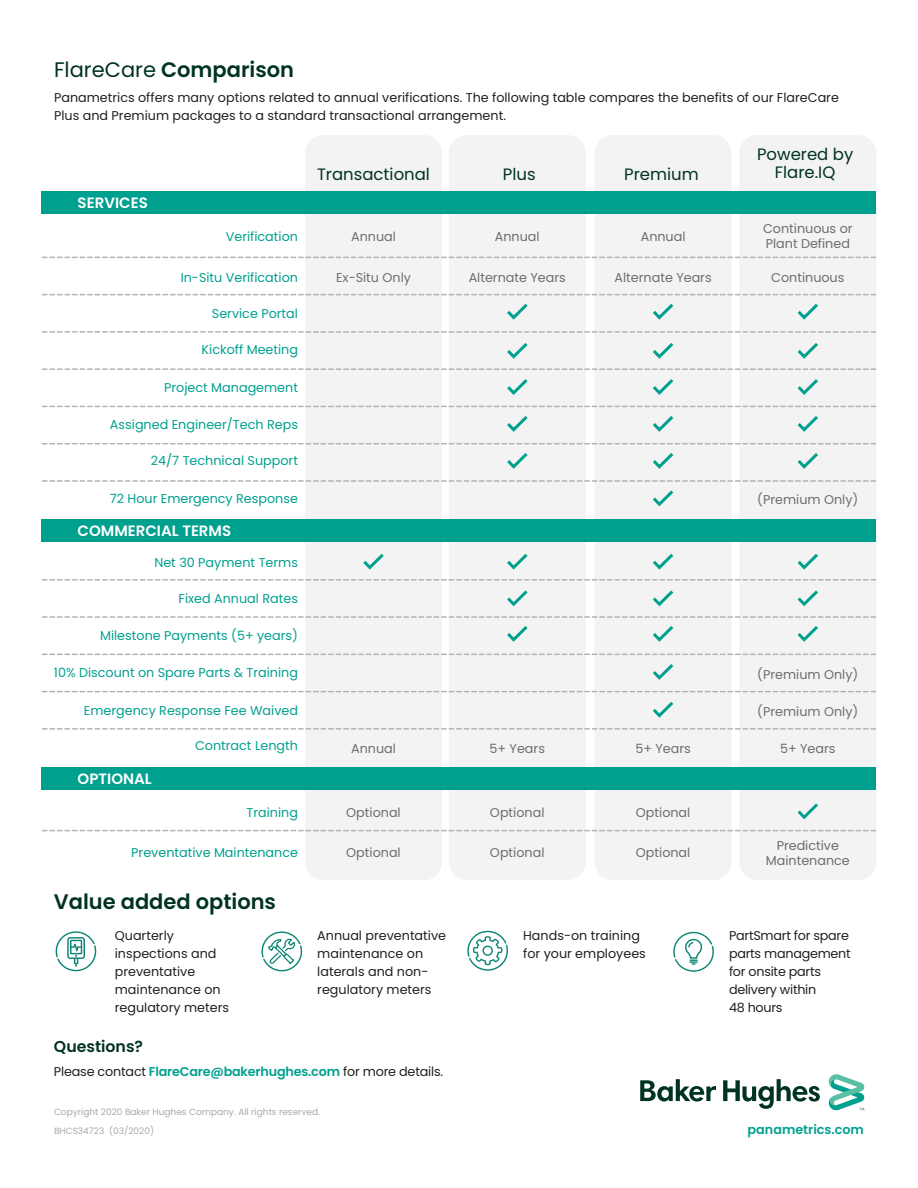
<style>
.page{position:relative;width:918px;height:1188px;background:#fff}
.page>*{position:absolute;margin:0;border:0;box-sizing:border-box;transform-origin:0 0}
._15pt-body_subhead{font:600 21px "Poppins";color:#003323}
.t1{font:16.5px/18px "Poppins";color:#003323;text-align:center}
._10_5pt-body_subhead{font:600 15.75px "Poppins";color:#003323}
.t2{font:600 15px "Poppins";color:#fff}
._8_5pt-body_text{font:12.75px/18px "Poppins";color:#231f20}
.t3{font:12.75px "Poppins";color:#00a08f}
.t4{font:12.75px/15px "Poppins";color:#6c6d70}
._8_5pt-body_text-2{font:12.75px/18px "Poppins";letter-spacing:-.02em;color:#231f20}
._8_5pt-body_text-3{font:600 12.75px "Poppins";color:#00a08f}
._6pt-legal_footnote{font:9px "Poppins";color:#a8a9ad}
.s1{font-weight:400}
.s2{font-weight:600;color:#00a08f}
</style>
<div class="page">
<div style="left:305px;top:135px;width:137px;height:745px;background:#f3f3f4;border-radius:18px"></div>
<div style="left:449px;top:135px;width:137px;height:745px;background:#f3f3f4;border-radius:18px"></div>
<div style="left:595px;top:135px;width:137px;height:745px;background:#f3f3f4;border-radius:18px"></div>
<div style="left:739px;top:135px;width:137px;height:745px;background:#f3f3f4;border-radius:18px"></div>
<svg style="left:42px;top:257px;width:834px;height:1px"></svg>
<svg style="left:42px;top:368px;width:834px;height:2px"></svg>
<svg style="left:42px;top:654px;width:834px;height:1px"></svg>
<svg style="left:42px;top:294px;width:834px;height:1px"></svg>
<svg style="left:42px;top:579px;width:834px;height:2px"></svg>
<svg style="left:42px;top:406px;width:834px;height:1px"></svg>
<svg style="left:42px;top:691px;width:834px;height:1px"></svg>
<svg style="left:42px;top:331px;width:834px;height:2px"></svg>
<svg style="left:42px;top:443px;width:834px;height:1px"></svg>
<svg style="left:42px;top:728px;width:834px;height:2px"></svg>
<svg style="left:42px;top:480px;width:834px;height:27px"></svg>
<svg style="left:363px;top:553px;width:21px;height:17px"></svg>
<svg style="left:507px;top:553px;width:21px;height:17px"></svg>
<svg style="left:653px;top:553px;width:21px;height:17px"></svg>
<svg style="left:797px;top:554px;width:21px;height:16px"></svg>
<svg style="left:507px;top:590px;width:21px;height:17px"></svg>
<svg style="left:653px;top:590px;width:21px;height:17px"></svg>
<svg style="left:797px;top:590px;width:21px;height:17px"></svg>
<svg style="left:42px;top:616px;width:834px;height:26px"></svg>
<svg style="left:653px;top:664px;width:21px;height:16px"></svg>
<svg style="left:653px;top:701px;width:21px;height:17px"></svg>
<svg style="left:507px;top:303px;width:21px;height:17px"></svg>
<svg style="left:653px;top:303px;width:21px;height:17px"></svg>
<svg style="left:797px;top:304px;width:21px;height:16px"></svg>
<svg style="left:507px;top:343px;width:21px;height:16px"></svg>
<svg style="left:653px;top:343px;width:21px;height:16px"></svg>
<svg style="left:797px;top:343px;width:21px;height:16px"></svg>
<svg style="left:507px;top:379px;width:21px;height:16px"></svg>
<svg style="left:653px;top:379px;width:21px;height:16px"></svg>
<svg style="left:797px;top:379px;width:21px;height:16px"></svg>
<svg style="left:507px;top:416px;width:21px;height:16px"></svg>
<svg style="left:653px;top:416px;width:21px;height:16px"></svg>
<svg style="left:797px;top:416px;width:21px;height:16px"></svg>
<svg style="left:507px;top:453px;width:21px;height:16px"></svg>
<svg style="left:653px;top:453px;width:21px;height:16px"></svg>
<svg style="left:797px;top:453px;width:21px;height:16px"></svg>
<div style="left:42px;top:192px;width:834px;height:22px;background:#00a08f"></div>
<div style="left:42px;top:519px;width:834px;height:22px;background:#00a08f"></div>
<svg style="left:42px;top:830px;width:834px;height:1px"></svg>
<svg style="left:797px;top:803px;width:21px;height:17px"></svg>
<div style="left:42px;top:767px;width:834px;height:22px;background:#00a08f"></div>
<svg style="left:55px;top:931px;width:42px;height:41px"></svg>
<svg style="left:261px;top:931px;width:42px;height:41px"></svg>
<svg style="left:467px;top:930px;width:41px;height:41px"></svg>
<svg style="left:673px;top:931px;width:41px;height:41px"></svg>
<svg style="left:640px;top:1074px;width:225px;height:37px"></svg>
<p class="_15pt-body_subhead" style="left:54px;top:57px;width:242px"><span class="s1">FlareCare</span> Comparison</p>
<p class="_8_5pt-body_text" style="left:54px;top:88px;width:786px">Panametrics offers many options related to annual verifications. The following table compares the benefits of our FlareCare<br>Plus and Premium packages to a standard transactional arrangement.</p>
<p class="t2" style="left:78px;top:194px;width:72px">SERVICES</p>
<p class="t3" style="left:226px;top:229px;width:74px">Verification</p>
<p class="t3" style="left:181px;top:270px;width:119px">In-Situ Verification</p>
<p class="t3" style="left:212px;top:306px;width:88px">Service Portal</p>
<p class="t3" style="left:202px;top:342px;width:98px">Kickoff Meeting</p>
<p class="t3" style="left:164px;top:381px;width:135px">Project Management</p>
<p class="t3" style="left:110px;top:417px;width:190px">Assigned Engineer/Tech Reps</p>
<p class="t3" style="left:151px;top:453px;width:149px">24/7 Technical Support</p>
<p class="t3" style="left:110px;top:491px;width:190px">72 Hour Emergency Response</p>
<p class="t2" style="left:78px;top:522px;width:155px">COMMERCIAL TERMS</p>
<p class="t3" style="left:154px;top:555px;width:145px">Net 30 Payment Terms</p>
<p class="t3" style="left:179px;top:591px;width:121px">Fixed Annual Rates</p>
<p class="t3" style="left:100px;top:628px;width:199px">Milestone Payments (5+ years)</p>
<p class="t3" style="left:54px;top:665px;width:246px">10% Discount on Spare Parts &amp; Training</p>
<p class="t3" style="left:84px;top:703px;width:216px">Emergency Response Fee Waived</p>
<p class="t2" style="left:78px;top:770px;width:76px">OPTIONAL</p>
<p class="t3" style="left:195px;top:738px;width:104px">Contract Length</p>
<p class="t3" style="left:247px;top:805px;width:53px">Training</p>
<p class="t3" style="left:131px;top:845px;width:168px">Preventative Maintenance</p>
<p class="t1" style="left:317px;top:166px;width:114px">Transactional</p>
<p class="t1" style="left:503px;top:166px;width:34px">Plus</p>
<p class="t1" style="left:624px;top:166px;width:76px">Premium</p>
<p class="t4" style="left:351px;top:229px;width:46px">Annual</p>
<p class="t4" style="left:336px;top:270px;width:76px">Ex-Situ Only</p>
<p class="t4" style="left:495px;top:229px;width:46px">Annual</p>
<p class="t4" style="left:469px;top:270px;width:99px">Alternate Years</p>
<p class="t4" style="left:641px;top:229px;width:46px">Annual</p>
<p class="t4" style="left:615px;top:270px;width:99px">Alternate Years</p>
<p class="t1" style="left:757px;top:146px;width:98px">Powered by<br>Flare.IQ</p>
<p class="t4" style="left:763px;top:221px;width:91px">Continuous or<br>Plant Defined</p>
<p class="t4" style="left:771px;top:270px;width:75px">Continuous</p>
<p class="t4" style="left:757px;top:492px;width:103px">(Premium Only)</p>
<p class="t4" style="left:757px;top:667px;width:103px">(Premium Only)</p>
<p class="t4" style="left:757px;top:704px;width:103px">(Premium Only)</p>
<p class="t4" style="left:351px;top:741px;width:46px">Annual</p>
<p class="t4" style="left:346px;top:805px;width:56px">Optional</p>
<p class="t4" style="left:346px;top:845px;width:56px">Optional</p>
<p class="t4" style="left:489px;top:741px;width:57px">5+ Years</p>
<p class="t4" style="left:490px;top:805px;width:56px">Optional</p>
<p class="t4" style="left:490px;top:845px;width:56px">Optional</p>
<p class="t4" style="left:635px;top:741px;width:57px">5+ Years</p>
<p class="t4" style="left:780px;top:741px;width:57px">5+ Years</p>
<p class="t4" style="left:636px;top:805px;width:56px">Optional</p>
<p class="t4" style="left:636px;top:845px;width:56px">Optional</p>
<p class="t4" style="left:766px;top:838px;width:86px;text-align:center">Predictive<br>Maintenance</p>
<p class="_15pt-body_subhead" style="left:54px;top:889px;width:224px">Value added options</p>
<p class="_8_5pt-body_text" style="left:115px;top:927px;width:116px">Quarterly inspections and preventative maintenance on regulatory meters</p>
<p class="_8_5pt-body_text" style="left:317px;top:927px;width:130px">Annual preventative maintenance on laterals and non&shy;regulatory meters</p>
<p class="_8_5pt-body_text" style="left:523px;top:927px;width:124px">Hands-on training for your employees</p>
<p class="_8_5pt-body_text-2" style="left:729px;top:927px;width:123px">PartSmart for spare parts management for onsite parts delivery within<br>48 hours</p>
<p class="_10_5pt-body_subhead" style="left:54px;top:1037px;width:91px">Questions?</p>
<p class="_8_5pt-body_text" style="left:54px;top:1063px;width:391px">Please contact <span class="s2">FlareCare@bakerhughes.com</span> for more details.</p>
<p class="_6pt-legal_footnote" style="left:54px;top:1107px;width:268px">Copyright 2020 Baker Hughes Company. All rights reserved.</p>
<p class="_6pt-legal_footnote" style="left:54px;top:1126px;width:102px">BHCS34723 (03/2020)</p>
<p class="_8_5pt-body_text-3" style="left:748px;top:1122px;width:118px">panametrics.com</p>
</div>
